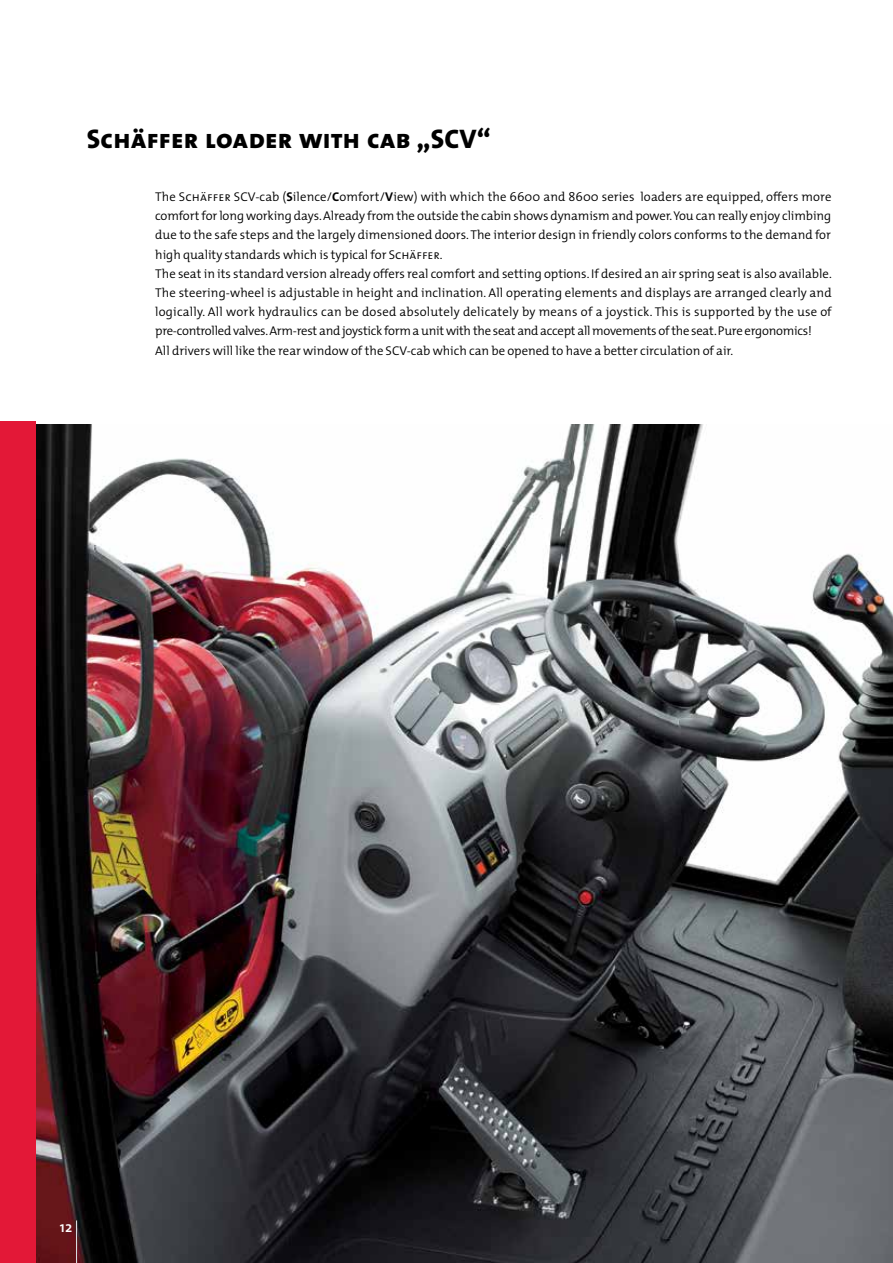
<style>
.page{position:relative;width:893px;height:1263px;background:#fff}
.page>*{position:absolute;margin:0;border:0;box-sizing:border-box;transform-origin:0 0}
.t1{font:27px "The Mix Extra Bold Caps";letter-spacing:.01em;color:#000}
.t2{font:600 15px "The Mix";color:#fff}
.t3{font:300 12.75px/19.2px "The Mix";color:#000}
.s1{font-family:"The Mix Semi Light Caps";font-weight:400}
.s2{font-weight:700}
</style>
<div class="page">
<img style="left:36px;top:425px;width:857px;height:838px">
<div style="left:0;top:421px;width:36px;height:842px;background:#e31837"></div>
<hr style="left:76px;top:1220px;width:1px;height:43px;background:#d9dfe2">
<h1 class="t1" style="left:87px;top:121px;width:406px">Schäffer loader with cab „SCV“</h1>
<p class="t3" style="left:155px;top:187px;width:678px">The <span class="s1">Schäffer</span> SCV-cab (<span class="s2">S</span>ilence/<span class="s2">C</span>omfort/<span class="s2">V</span>iew) with which the 6600 and 8600 series loaders are equipped, offers more comfort for long working days. Already from the outside the cabin shows dynamism and power. You can really enjoy climbing due to the safe steps and the largely dimensioned doors. The interior design in friendly colors conforms to the demand for high quality standards which is typical for <span class="s1">Schäffer</span>.<br>The seat in its standard version already offers real comfort and setting options. If desired an air spring seat is also available.<br>The steering-wheel is adjustable in height and inclination. All operating elements and displays are arranged clearly and logically. All work hydraulics can be dosed absolutely delicately by means of a joystick. This is supported by the use of pre-controlled valves. Arm-rest and joystick form a unit with the seat and accept all movements of the seat. Pure ergonomics!<br>All drivers will like the rear window of the SCV-cab which can be opened to have a better circulation of air.</p>
<p class="t2" style="left:60px;top:1217px;width:14px">12</p>
</div>
